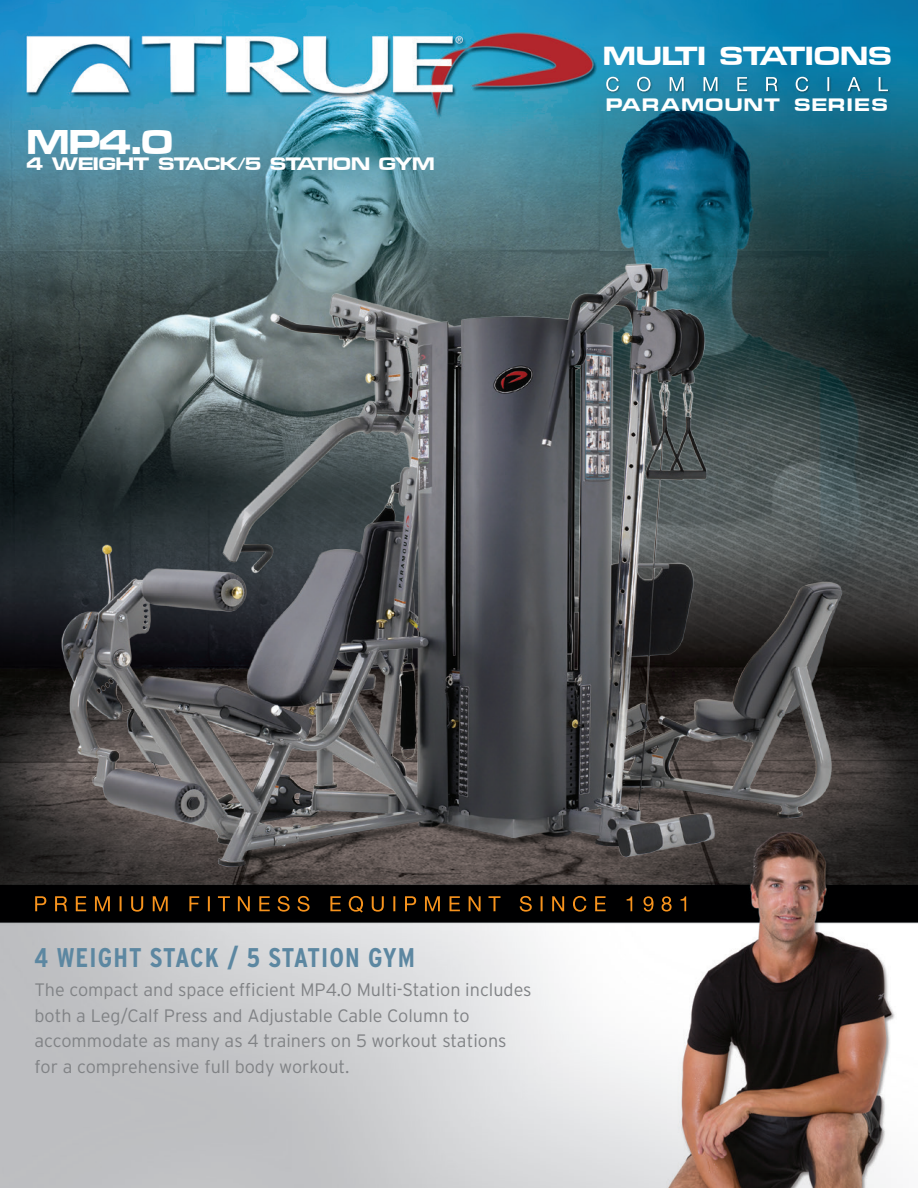
<style>
.page{position:relative;width:918px;height:1188px;background:#fff}
.page>*{position:absolute;margin:0;border:0;box-sizing:border-box;transform-origin:0 0}
.t1{font:31.5px "Chino Caps SSK";color:#fff}
.t2{font:700 condensed 27px "Interstate";letter-spacing:.04em;color:#5c87a1}
.t3{font:24px "Chino Caps SSK";letter-spacing:.005em;color:#fff}
.t4{font:300 18px/25.5px "Interstate";color:#808285}
.t5{font:16.5px "Chino Caps SSK";letter-spacing:-.015em;color:#fff}
.t6{font:16.5px "Chino Caps SSK";letter-spacing:.105em;color:#fff}
</style>
<div class="page">
<img style="left:0;top:0;width:918px;height:1188px">
<img style="left:606px;top:77px;width:282px;height:14px">
<img style="left:238px;top:896px;width:368px;height:17px">
<img style="left:662px;top:896px;width:24px;height:16px">
<img style="left:35px;top:181px;width:856px;height:696px">
<p class="t1" style="left:27px;top:128px;width:146px">MP4.0</p>
<p class="t5" style="left:27px;top:156px;width:409px">4 WEIGHT STACK/5 STATION GYM</p>
<p class="t3" style="left:604px;top:45px;width:289px">MULTI STATIONS</p>
<p class="t6" style="left:606px;top:98px;width:283px">PARAMOUNT SERIES</p>
<p class="t2" style="left:35px;top:943px;width:382px">4 WEIGHT STACK / 5 STATION GYM</p>
<p class="t4" style="left:35px;top:977px;width:499px">The compact and space efficient MP4.0 Multi-Station includes both a Leg/Calf Press and Adjustable Cable Column to</p>
<p class="t4" style="left:35px;top:1028px;width:474px">accommodate as many as 4 trainers on 5 workout stations</p>
<p class="t4" style="left:35px;top:1054px;width:316px">for a comprehensive full body workout.</p>
</div>
